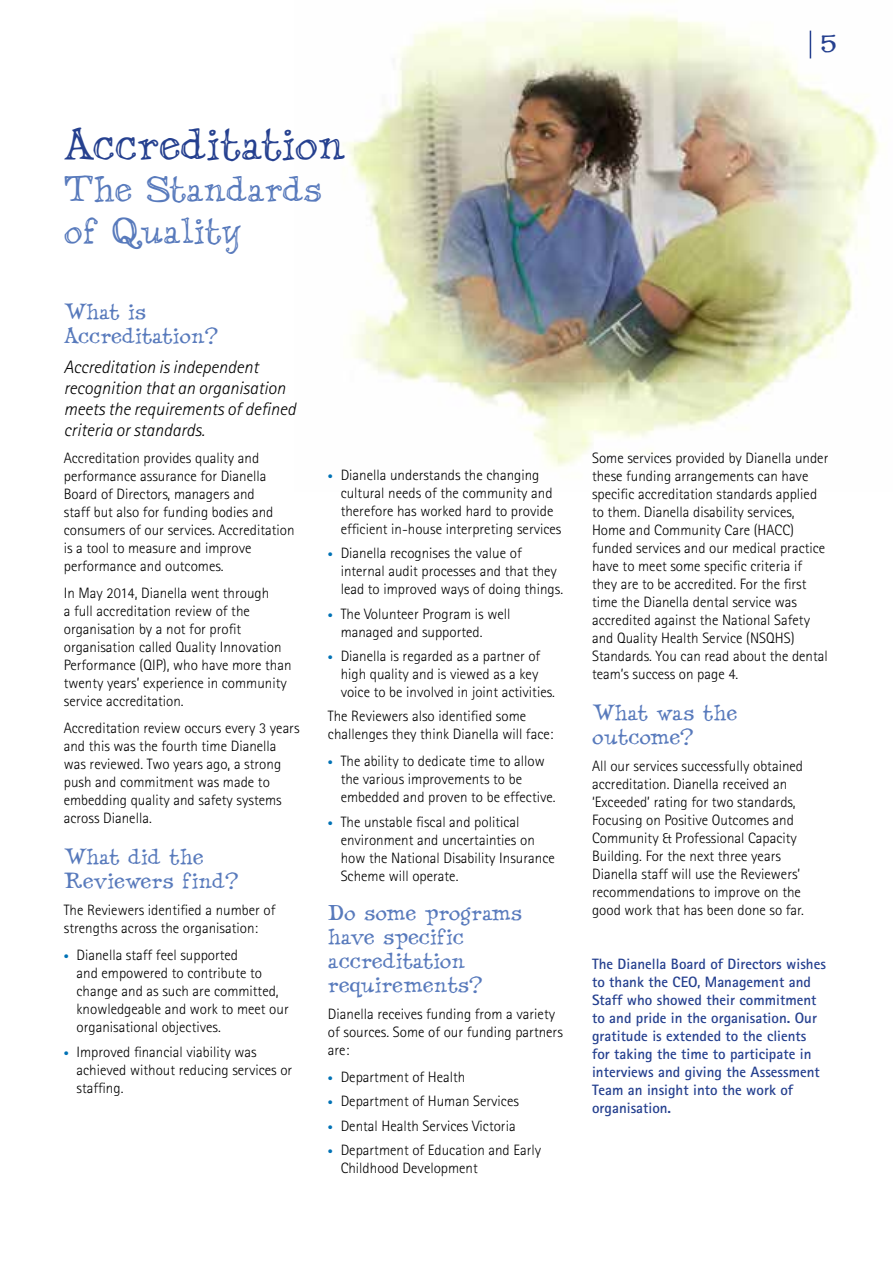
<style>
.page{position:relative;width:893px;height:1263px;background:#fff}
.page>*{position:absolute;margin:0;border:0;box-sizing:border-box;transform-origin:0 0}
.t1{font:48px "Dannette Outline";color:#25408f}
.t2{font:39px/42px "Dannette Outline";color:#587abc}
.t3{font:27px "Dannette";color:#25408f}
.t4{font:24px/24px "Dannette";color:#587abc}
.t5{font:italic 300 18px/21px "Rotis Sans Serif";color:#000}
.t6{font:300 15px/18px "Rotis Sans Serif";color:#000}
.t7{font:700 15px/18px "Rotis Sans Serif";color:#25408f}
.s1{font-size:10.5px;color:#0072b5}
</style>
<div class="page">
<img style="left:343px;top:9px;width:537px;height:458px">
<svg style="left:810px;top:31px;width:1px;height:27px"></svg>
<h3 class="t3" style="left:821px;top:29px;width:17px">5</h3>
<h1 class="t1" style="left:64px;top:117px;width:283px">Accreditation</h1>
<h2 class="t2" style="left:64px;top:169px;width:260px">The Standards of Quality</h2>
<h3 class="t4" style="left:64px;top:299px;width:156px">What is<br>Accreditation?</h3>
<p class="t5" style="left:64px;top:356px;width:233px">Accreditation is independent recognition that an organisation meets the requirements of defined criteria or standards.</p>
<p class="t6" style="left:64px;top:448px;width:232px">Accreditation provides quality and performance assurance for Dianella Board of Directors, managers and<br>staff but also for funding bodies and consumers of our services. Accreditation is a tool to measure and improve performance and outcomes.</p>
<p class="t6" style="left:64px;top:583px;width:229px">In May 2014, Dianella went through<br>a full accreditation review of the organisation by a not for profit organisation called Quality Innovation Performance (QIP), who have more than twenty years’ experience in community service accreditation.</p>
<p class="t6" style="left:64px;top:718px;width:237px">Accreditation review occurs every 3 years and this was the fourth time Dianella was reviewed. Two years ago, a strong push and commitment was made to embedding quality and safety systems across Dianella.</p>
<h3 class="t4" style="left:64px;top:845px;width:176px">What did the<br>Reviewers find?</h3>
<p class="t6" style="left:64px;top:901px;width:213px">The Reviewers identified a number of strengths across the organisation:</p>
<p class="t6" style="left:77px;top:946px;width:214px;text-indent:-13px"><span class="s1">•</span> Dianella staff feel supported<br>and empowered to contribute to change and as such are committed, knowledgeable and work to meet our organisational objectives.</p>
<p class="t6" style="left:77px;top:1042px;width:217px;text-indent:-13px"><span class="s1">•</span> Improved financial viability was achieved without reducing services or staffing.</p>
<p class="t6" style="left:341px;top:466px;width:222px;text-indent:-13px"><span class="s1">•</span> Dianella understands the changing cultural needs of the community and therefore has worked hard to provide efficient in-house interpreting services</p>
<p class="t6" style="left:341px;top:544px;width:224px;text-indent:-13px"><span class="s1">•</span> Dianella recognises the value of internal audit processes and that they lead to improved ways of doing things.</p>
<p class="t6" style="left:341px;top:605px;width:171px;text-indent:-13px"><span class="s1">•</span> The Volunteer Program is well managed and supported.</p>
<p class="t6" style="left:341px;top:647px;width:216px;text-indent:-13px"><span class="s1">•</span> Dianella is regarded as a partner of high quality and is viewed as a key voice to be involved in joint activities.</p>
<p class="t6" style="left:328px;top:707px;width:227px">The Reviewers also identified some challenges they think Dianella will face:</p>
<p class="t6" style="left:341px;top:752px;width:216px;text-indent:-13px"><span class="s1">•</span> The ability to dedicate time to allow the various improvements to be embedded and proven to be effective.</p>
<p class="t6" style="left:341px;top:813px;width:216px;text-indent:-13px"><span class="s1">•</span> The unstable fiscal and political environment and uncertainties on how the National Disability Insurance<br>Scheme will operate.</p>
<h3 class="t4" style="left:328px;top:900px;width:196px">Do some programs have specific accreditation requirements?</h3>
<p class="t6" style="left:328px;top:1005px;width:236px">Dianella receives funding from a variety of sources. Some of our funding partners are:</p>
<p class="t6" style="left:328px;top:1068px;width:139px"><span class="s1">•</span> Department of Health</p>
<p class="t6" style="left:328px;top:1092px;width:193px"><span class="s1">•</span> Department of Human Services</p>
<p class="t6" style="left:328px;top:1116px;width:189px"><span class="s1">•</span> Dental Health Services Victoria</p>
<p class="t6" style="left:341px;top:1141px;width:202px;text-indent:-13px"><span class="s1">•</span> Department of Education and Early<br>Childhood Development</p>
<p class="t6" style="left:592px;top:449px;width:238px">Some services provided by Dianella under these funding arrangements can have specific accreditation standards applied to them. Dianella disability services, Home and Community Care (HACC) funded services and our medical practice have to meet some specific criteria if they are to be accredited. For the first time the Dianella dental service was accredited against the National Safety and Quality Health Service (NSQHS)<br>Standards. You can read about the dental team’s success on page 4.</p>
<h3 class="t4" style="left:592px;top:701px;width:147px">What was the outcome?</h3>
<p class="t6" style="left:592px;top:757px;width:213px">All our services successfully obtained accreditation. Dianella received an ‘Exceeded’ rating for two standards, Focusing on Positive Outcomes and Community &amp; Professional Capacity Building. For the next three years Dianella staff will use the Reviewers’ recommendations to improve on the good work that has been done so far.</p>
<p class="t7" style="left:592px;top:955px;width:235px">The Dianella Board of Directors wishes to thank the CEO, Management and Staff who showed their commitment to and pride in the organisation. Our gratitude is extended to the clients for taking the time to participate in interviews and giving the Assessment Team an insight into the work of organisation.</p>
</div>
